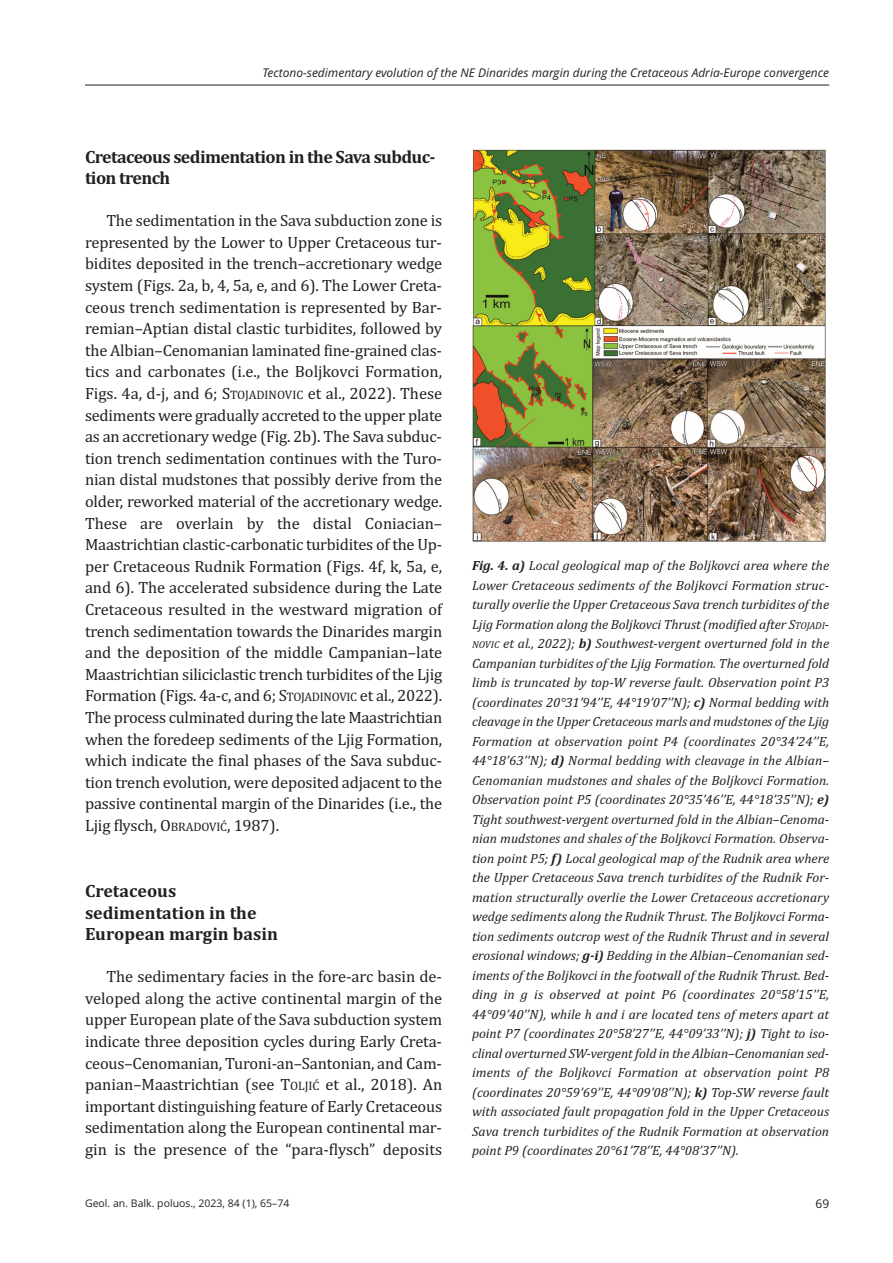
<style>
.page{position:relative;width:893px;height:1263px;background:#fff}
.page>*{position:absolute;margin:0;border:0;box-sizing:border-box;transform-origin:0 0}
.t1{font:700 18px/21.6px "Cambria";letter-spacing:-.02em;color:#231f20}
.t2{font:700 18px/21.6px "Cambria";color:#231f20}
.t3{font:16.5px/21.6px "Cambria";letter-spacing:-.01em;color:#231f20;text-align:justify}
.t4{font:italic 13.5px/19.5px "Cambria";letter-spacing:.005em;color:#231f20;text-align:justify}
.t5{font:italic 12px "Open Sans";color:#231f20}
.t6{font:12px "Open Sans";color:#231f20}
.t7{font:10.5px "Open Sans";color:#231f20}
.s1{font-size:12.3px}
.s2{font-weight:700}
.s3{font-size:10.2px}
</style>
<div class="page">
<hr style="left:85px;top:85px;width:744px;height:1px;background:#231f20">
<img style="left:472px;top:149px;width:354px;height:393px">
<p class="t5" style="left:262px;top:66px;width:568px">Tectono-sedimentary evolution of the NE Dinarides margin during the Cretaceous Adria-Europe convergence</p>
<p class="t1" style="left:85px;top:145px;width:352px">Cretaceous sedimentation in the Sava subduc&shy;tion trench</p>
<p class="t3" style="left:85px;top:210px;width:359px;text-indent:21px">The sedimentation in the Sava subduction zone is represented by the lower to Upper Cretaceous tur&shy;bidites deposited in the trench–accretionary wedge system (Figs. 2a, b, 4, 5a, e, and 6). The lower Creta&shy;ceous trench sedimentation is represented by Bar&shy;remian–Aptian distal clastic turbidites, followed by the Albian–Cenomanian laminated fine-grained clas&shy;tics and carbonates (i.e., the Boljkovci Formation, Figs. 4a, d-j, and 6; S<span class="s1">TojADINovIC</span> et al., 2022). These sediments were gradually accreted to the upper plate as an accretionary wedge (Fig. 2b). The Sava subduc&shy;tion trench sedimentation continues with the Turo&shy;nian distal mudstones that possibly derive from the older, reworked material of the accretionary wedge.<br>These are overlain by the distal Coniacian– maastrichtian clastic-carbonatic turbidites of the Up&shy;per Cretaceous rudnik Formation (Figs. 4f, k, 5a, e, and 6). The accelerated subsidence during the late Cretaceous resulted in the westward migration of trench sedimentation towards the Dinarides margin and the deposition of the middle Campanian–late maastrichtian siliciclastic trench turbidites of the ljig Formation (Figs. 4a-c, and 6; S<span class="s1">TojADINovIC</span> et al., 2022).<br>The process culminated during the late maastrichtian when the foredeep sediments of the ljig Formation, which indicate the final phases of the Sava subduc&shy;tion trench evolution, were deposited adjacent to the passive continental margin of the Dinarides (i.e., the ljig flysch, o<span class="s1">BrADovIć</span>, 1987).</p>
<p class="t2" style="left:85px;top:880px;width:194px">Cretaceous sedimentation in the<br>European margin basin</p>
<p class="t3" style="left:85px;top:966px;width:359px;text-indent:21px">The sedimentary facies in the fore-arc basin de&shy;veloped along the active continental margin of the upper European plate of the Sava subduction system indicate three deposition cycles during Early Creta&shy;ceous–Cenomanian, Turoni-an–Santonian, and Cam&shy;panian–maastrichtian (see T<span class="s1">oljIć</span> et al., 2018). An important distinguishing feature of Early Cretaceous sedimentation along the European continental mar&shy;gin is the presence of the “para-flysch” deposits</p>
<p class="t4" style="left:472px;top:556px;width:359px"><span class="s2">Fig. 4. a)</span> Local geological map of the Boljkovci area where the Lower Cretaceous sediments of the Boljkovci Formation struc&shy;turally overlie the Upper Cretaceous Sava trench turbidites of the Ljig Formation along the Boljkovci Thrust (modified after S<span class="s3">TojADi&shy;noviC</span> et al., 2022); <span class="s2">b)</span> Southwest-vergent overturned fold in the Campanian turbidites of the Ljig Formation. The overturned fold limb is truncated by top-W reverse fault. observation point P3 (coordinates 20°31’94’’E, 44°19’07’’n); <span class="s2">c)</span> normal bedding with cleavage in the Upper Cretaceous marls and mudstones of the Ljig Formation at observation point P4 (coordinates 20°34’24’’E, 44°18’63’’n); <span class="s2">d)</span> normal bedding with cleavage in the Albian– Cenomanian mudstones and shales of the Boljkovci Formation. observation point P5 (coordinates 20°35’46’’E, 44°18’35’’n); <span class="s2">e)<br></span>Tight southwest-vergent overturned fold in the Albian–Cenoma&shy;nian mudstones and shales of the Boljkovci Formation. observa&shy;tion point P5; <span class="s2">f)</span> Local geological map of the rudnik area where the Upper Cretaceous Sava trench turbidites of the rudnik For&shy;mation structurally overlie the Lower Cretaceous accretionary wedge sediments along the rudnik Thrust. The Boljkovci Forma&shy;tion sediments outcrop west of the rudnik Thrust and in several erosional windows; <span class="s2">g-i)</span> Bedding in the Albian–Cenomanian sed&shy;iments of the Boljkovci in the footwall of the rudnik Thrust. Bed&shy;ding in g is observed at point P6 (coordinates 20°58’15’’E, 44°09’40’’n), while h and i are located tens of meters apart at point P7 (coordinates 20°58’27’’E, 44°09’33’’n); <span class="s2">j)</span> Tight to iso&shy;clinal overturned SW-vergent fold in the Albian–Cenomanian sed&shy;iments of the Boljkovci Formation at observation point P8 (coordinates 20°59’69’’E, 44°09’08’’n); <span class="s2">k)</span> Top-SW reverse fault with associated fault propagation fold in the Upper Cretaceous Sava trench turbidites of the rudnik Formation at observation point P9 (coordinates 20°61’78’’E, 44°08’37’’n).</p>
<p class="t7" style="left:85px;top:1197px;width:206px">Geol. an. Balk. poluos., 2023, 84 (1), 65–74</p>
<p class="t6" style="left:815px;top:1197px;width:15px">69</p>
</div>
